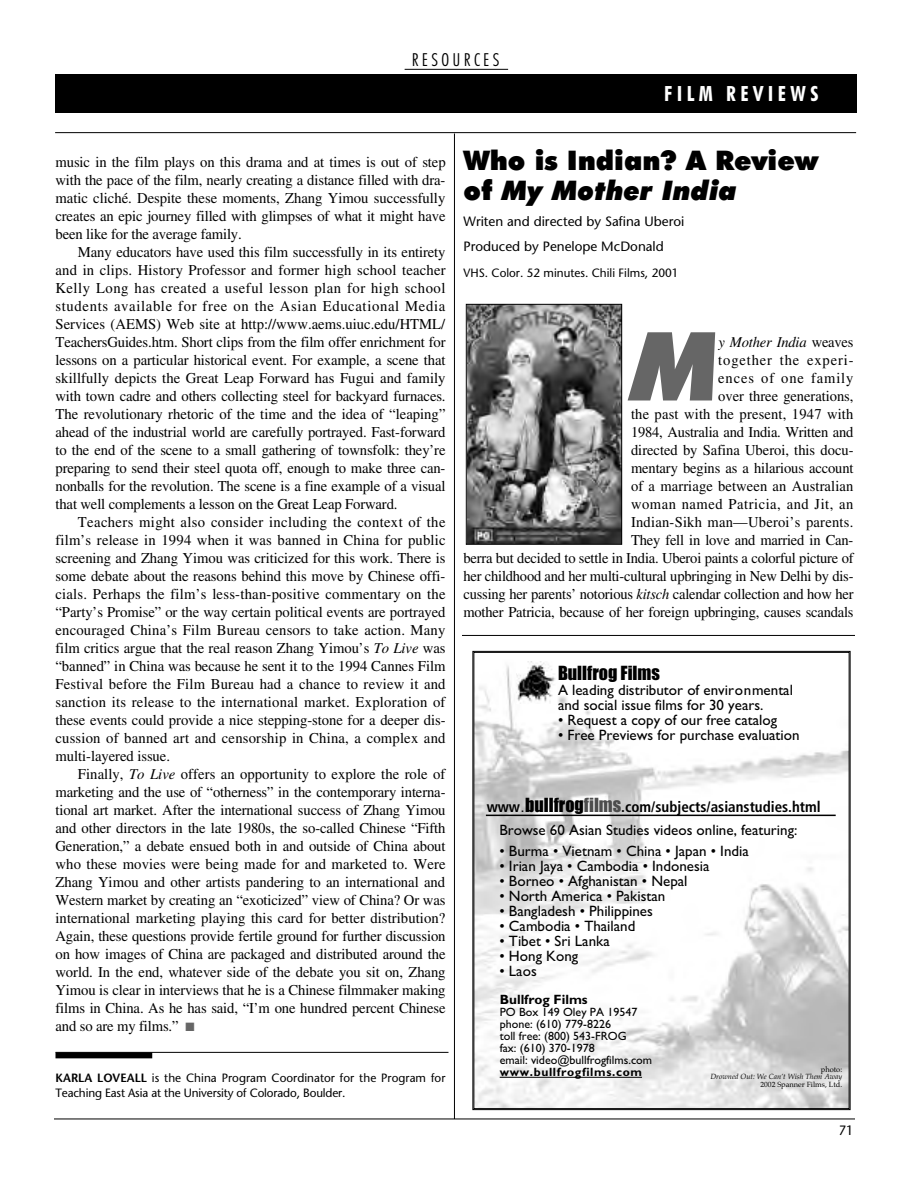
<style>
.page{position:relative;width:918px;height:1188px;background:#fff}
.page>*{position:absolute;margin:0;border:0;box-sizing:border-box;transform-origin:0 0}
.t1{font:italic 900 95.4px "Futura BT";color:#666}
.t2{font:900 27px/30px "Futura BT";color:#000}
.t3{font:700 condensed 21px "Futura BT";letter-spacing:.21em;color:#fff}
.t4{font:18px "Impact";color:#000}
.t5{font:300 condensed 18px "Futura BT";letter-spacing:.185em;color:#000}
.t6{font:15px/18px "EAA Times";letter-spacing:-.01em;color:#000;text-align:justify}
.t7{font:15px/15px "Gill Sans";color:#000}
.t8{font:700 condensed 15px "Frutiger";color:#000}
.t9{font:13.5px/25.5px "Stone Sans";color:#000}
.t10{font:700 13.5px "Gill Sans";color:#000}
.t11{font:13.5px "Stone Sans";color:#000;scale:.95 1}
.t12{font:12px/15px "Stone Sans";color:#000}
.t13{font:12px/12px "Gill Sans";color:#000}
.t14{font:700 12px "Gill Sans";letter-spacing:.055em;color:#000}
.t15{font:italic 7.5px "Palatino";color:#000}
.t16{font:7.5px "Palatino";color:#000}
.s1{font-style:italic}
.s2{color:#666}
.s3{font-weight:600}
.s4{font-weight:300;font-stretch:normal;font-size:18px}
.s5{font-family:"Impact";font-weight:400;font-stretch:normal;font-size:18px}
.s6{font-family:"Impact";font-weight:400;font-stretch:normal;font-size:18px;color:#4d4d4d}
</style>
<div class="page">
<hr style="left:54px;top:1119px;width:801px;height:1px;background:#000">
<hr style="left:454px;top:134px;width:1px;height:985px;background:#000">
<div style="left:55px;top:74px;width:801px;height:39px;background:#000"></div>
<hr style="left:55px;top:132px;width:801px;height:1px;background:#000">
<hr style="left:405px;top:69px;width:103px;height:1px;background:#000">
<img style="left:468px;top:306px;width:152px;height:237px">
<div style="left:466px;top:304px;width:156px;height:241px;border:1px solid #000"></div>
<img style="left:476px;top:661px;width:371px;height:446px">
<hr style="left:486px;top:815px;width:350px;height:1px;background:#000">
<hr style="left:500px;top:1077px;width:142px;height:1px;background:#000">
<img style="left:516px;top:662px;width:40px;height:42px">
<hr style="left:462px;top:635px;width:393px;height:1px;background:#000">
<hr style="left:56px;top:1052px;width:392px;height:1px;background:#000">
<div style="left:56px;top:1052px;width:96px;height:6px;background:#000"></div>
<p class="t5" style="left:412px;top:52px;width:89px">RESOURCES</p>
<h3 class="t3" style="left:664px;top:85px;width:156px">FILM REVIEWS</h3>
<p class="t6" style="left:56px;top:154px;width:392px">music in the film plays on this drama and at times is out of step with the pace of the film, nearly creating a distance filled with dra&shy;matic cliché. Despite these moments, Zhang Yimou successfully creates an epic journey filled with glimpses of what it might have been like for the average family.</p>
<p class="t6" style="left:56px;top:244px;width:392px;text-indent:22px">Many educators have used this film successfully in its entirety and in clips. History Professor and former high school teacher Kelly Long has created a useful lesson plan for high school students available for free on the Asian Educational Media Services (AEMS) Web site at http://www.aems.uiuc.edu/HTML/ TeachersGuides.htm. Short clips from the film offer enrichment for lessons on a particular historical event. For example, a scene that skillfully depicts the Great Leap Forward has Fugui and family with town cadre and others collecting steel for backyard furnaces.<br>The revolutionary rhetoric of the time and the idea of “leaping” ahead of the industrial world are carefully portrayed. Fast-forward to the end of the scene to a small gathering of townsfolk: they’re preparing to send their steel quota off, enough to make three can&shy;nonballs for the revolution. The scene is a fine example of a visual that well complements a lesson on the Great Leap Forward.</p>
<p class="t6" style="left:56px;top:514px;width:392px;text-indent:22px">Teachers might also consider including the context of the film’s release in 1994 when it was banned in China for public screening and Zhang Yimou was criticized for this work. There is some debate about the reasons behind this move by Chinese offi&shy;cials. Perhaps the film’s less-than-positive commentary on the “Party’s Promise” or the way certain political events are portrayed encouraged China’s Film Bureau censors to take action. Many film critics argue that the real reason Zhang Yimou’s <span class="s1">To Live</span> was “banned” in China was because he sent it to the 1994 Cannes Film Festival before the Film Bureau had a chance to review it and sanction its release to the international market. Exploration of these events could provide a nice stepping-stone for a deeper dis&shy;cussion of banned art and censorship in China, a complex and multi-layered issue.</p>
<p class="t6" style="left:55px;top:766px;width:392px;text-indent:23px">Finally, <span class="s1">To Live</span> offers an opportunity to explore the role of marketing and the use of “otherness” in the contemporary interna&shy;tional art market. After the international success of Zhang Yimou and other directors in the late 1980s, the so-called Chinese “Fifth Generation,” a debate ensued both in and outside of China about who these movies were being made for and marketed to. Were Zhang Yimou and other artists pandering to an international and Western market by creating an “exoticized” view of China? Or was international marketing playing this card for better distribution?<br>Again, these questions provide fertile ground for further discussion on how images of China are packaged and distributed around the world. In the end, whatever side of the debate you sit on, Zhang Yimou is clear in interviews that he is a Chinese filmmaker making films in China. As he has said, “I’m one hundred percent Chinese and so are my films.” <span class="s2">■</span></p>
<p class="t12" style="left:55px;top:1071px;width:391px"><span class="s3">KARLA LOVEALL</span> is the China Program Coordinator for the Program for<br>Teaching East Asia at the University of Colorado, Boulder.</p>
<h2 class="t2" style="left:464px;top:148px;width:356px">Who is Indian? A Review of <span class="s1">My Mother India</span></h2>
<p class="t9" style="left:464px;top:210px;width:222px">Writen and directed by Safina Uberoi<br>Produced by Penelope McDonald</p>
<p class="t12" style="left:464px;top:266px;width:217px">VHS. Color. 52 minutes. Chili Films, 2001</p>
<h1 class="t1" style="left:631px;top:328px;width:90px">M</h1>
<p class="t6" style="left:463px;top:334px;width:392px;text-align:right"><span class="s1">y Mother India</span> weaves<br>together the experi-<br>ences of one family<br>over three generations,<br>the past with the present, 1947 with<br>1984, Australia and India. Written and<br>directed by Safina Uberoi, this docu-<br>mentary begins as a hilarious account<br>of a marriage between an Australian<br>woman named Patricia, and Jit, an<br>Indian-Sikh man—Uberoi’s parents.<br>They fell in love and married in Can-<br>berra but decided to settle in India. Uberoi paints a colorful picture of her childhood and her multi-cultural upbringing in New Delhi by dis&shy;cussing her parents’ notorious <span class="s1">kitsch</span> calendar collection and how her mother Patricia, because of her foreign upbringing, causes scandals</p>
<p class="t4" style="left:558px;top:663px;width:103px">Bullfrog Films</p>
<p class="t7" style="left:558px;top:683px;width:237px">A leading distributor of environmental and social issue films for 30 years.</p>
<p class="t7" style="left:558px;top:713px;width:221px">• Request a copy of our free catalog</p>
<p class="t7" style="left:558px;top:728px;width:243px">• Free Previews for purchase evaluation</p>
<p class="t8" style="left:487px;top:801px;width:336px">www<span class="s4">.</span><span class="s5">bullfrog</span><span class="s6">films</span>.com/subjects/asianstudies.html</p>
<p class="t7" style="left:499px;top:822px;width:299px">Browse 60 Asian Studies videos online, featuring:</p>
<p class="t7" style="left:500px;top:843px;width:251px">• Burma • Vietnam • China • Japan • India</p>
<p class="t7" style="left:500px;top:858px;width:211px">• Irian Jaya • Cambodia • Indonesia</p>
<p class="t7" style="left:500px;top:873px;width:190px">• Borneo • Afghanistan • Nepal</p>
<p class="t7" style="left:500px;top:888px;width:167px">• North America • Pakistan</p>
<p class="t7" style="left:500px;top:903px;width:155px">• Bangladesh • Philippines</p>
<p class="t7" style="left:500px;top:918px;width:137px">• Cambodia • Thailand</p>
<p class="t7" style="left:500px;top:933px;width:112px">• Tibet • Sri Lanka</p>
<p class="t7" style="left:500px;top:948px;width:80px">• Hong Kong</p>
<p class="t7" style="left:500px;top:963px;width:39px">• Laos</p>
<p class="t10" style="left:500px;top:994px;width:89px">Bullfrog Films</p>
<p class="t13" style="left:500px;top:1006px;width:154px">PO Box 149 Oley PA 19547 phone: (610) 779-8226<br>toll free: (800) 543-FROG<br>fax: (610) 370-1978<br>email: video@bullfrogfilms.com</p>
<p class="t14" style="left:500px;top:1067px;width:144px">www.bullfrogfilms.com</p>
<p class="t16" style="left:821px;top:1065px;width:23px">photo:</p>
<p class="t15" style="left:710px;top:1072px;width:133px">Drowned Out: We Can’t Wish Them Away</p>
<p class="t16" style="left:760px;top:1080px;width:83px">2002 Spanner Films, Ltd.</p>
<p class="t11" style="left:839px;top:1125px;width:17px">71</p>
</div>
